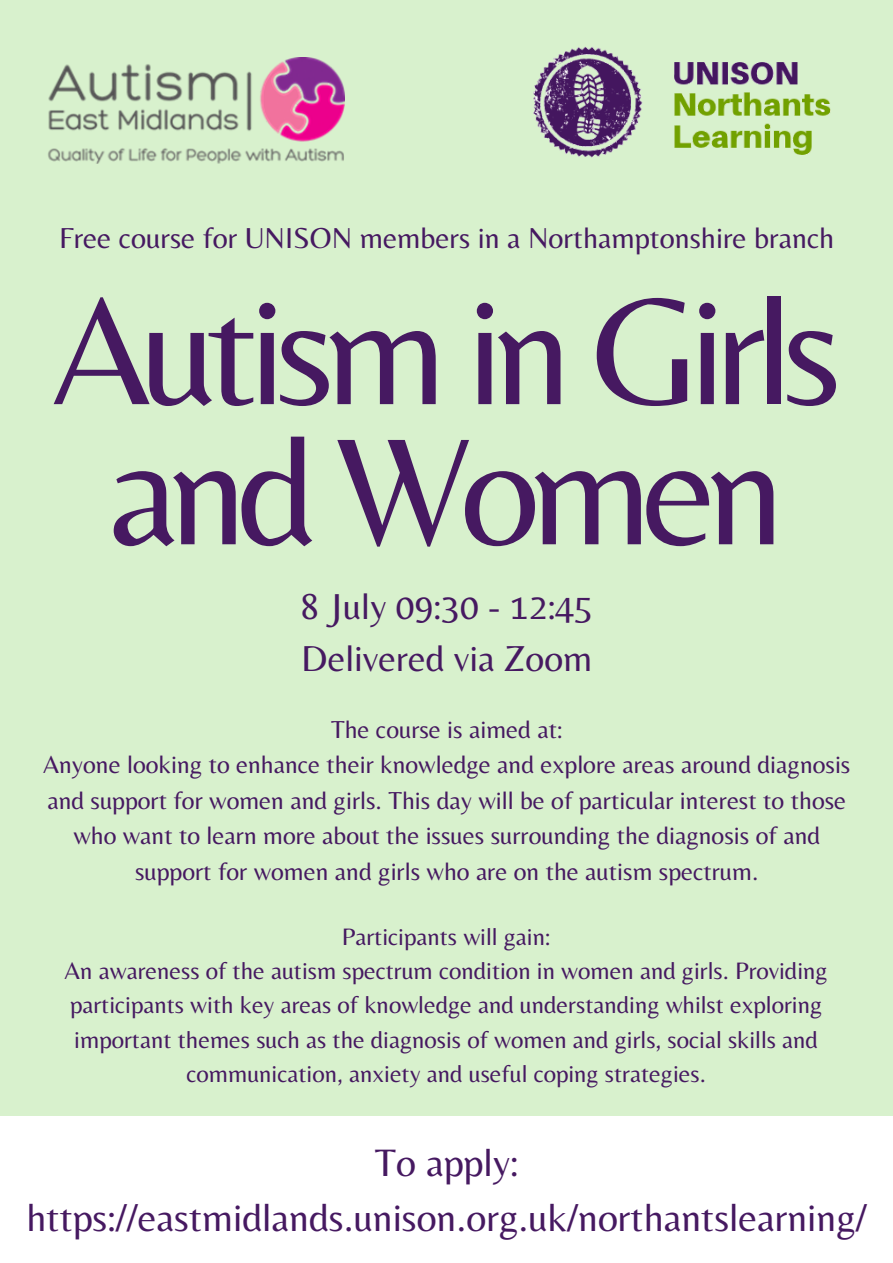
<style>
.page{position:relative;width:893px;height:1263px;background:#d8f1cd}
.page>*{position:absolute;margin:0;border:0;box-sizing:border-box;transform-origin:0 0}
.t1{font:157.57px/140.1px "Belleza";letter-spacing:-.065em;color:#461961;text-align:center}
.t2{font:39.75px "Belleza";color:#461961}
.t3{font:37.5px "Belleza";color:#461961}
.t4{font:30px "Belleza";color:#461961}
.t5{font:25.5px/35.5px "Belleza";color:#461961;text-align:center}
.t6{font:24.75px/34.3px "Belleza";color:#461961;text-align:center}
</style>
<div class="page">
<img style="left:533px;top:47px;width:298px;height:111px">
<img style="left:48px;top:57px;width:297px;height:107px">
<div style="left:0;top:1116px;width:893px;height:147px;background:#fff"></div>
<p class="t4" style="left:59px;top:220px;width:776px">Free course for UNISON members in a Northamptonshire branch</p>
<p class="t1" style="left:52px;top:279px;width:791px">Autism in Girls and Women</p>
<p class="t3" style="left:300px;top:584px;width:294px">8 July 09:30 - 12:45</p>
<p class="t3" style="left:301px;top:636px;width:292px">Delivered via Zoom</p>
<p class="t5" style="left:331px;top:711px;width:233px">The course is aimed at:</p>
<p class="t5" style="left:43px;top:746px;width:809px">Anyone looking to enhance their knowledge and explore areas around diagnosis and support for women and girls. This day will be of particular interest to those who want to learn more about the issues surrounding the diagnosis of and support for women and girls who are on the autism spectrum.</p>
<p class="t6" style="left:342px;top:919px;width:210px">Participants will gain:</p>
<p class="t6" style="left:65px;top:953px;width:764px">An awareness of the autism spectrum condition in women and girls. Providing participants with key areas of knowledge and understanding whilst exploring important themes such as the diagnosis of women and girls, social skills and communication, anxiety and useful coping strategies.</p>
<p class="t2" style="left:375px;top:1139px;width:145px">To apply:</p>
<p class="t2" style="left:27px;top:1194px;width:842px">https://eastmidlands.unison.org.uk/northantslearning/</p>
</div>
